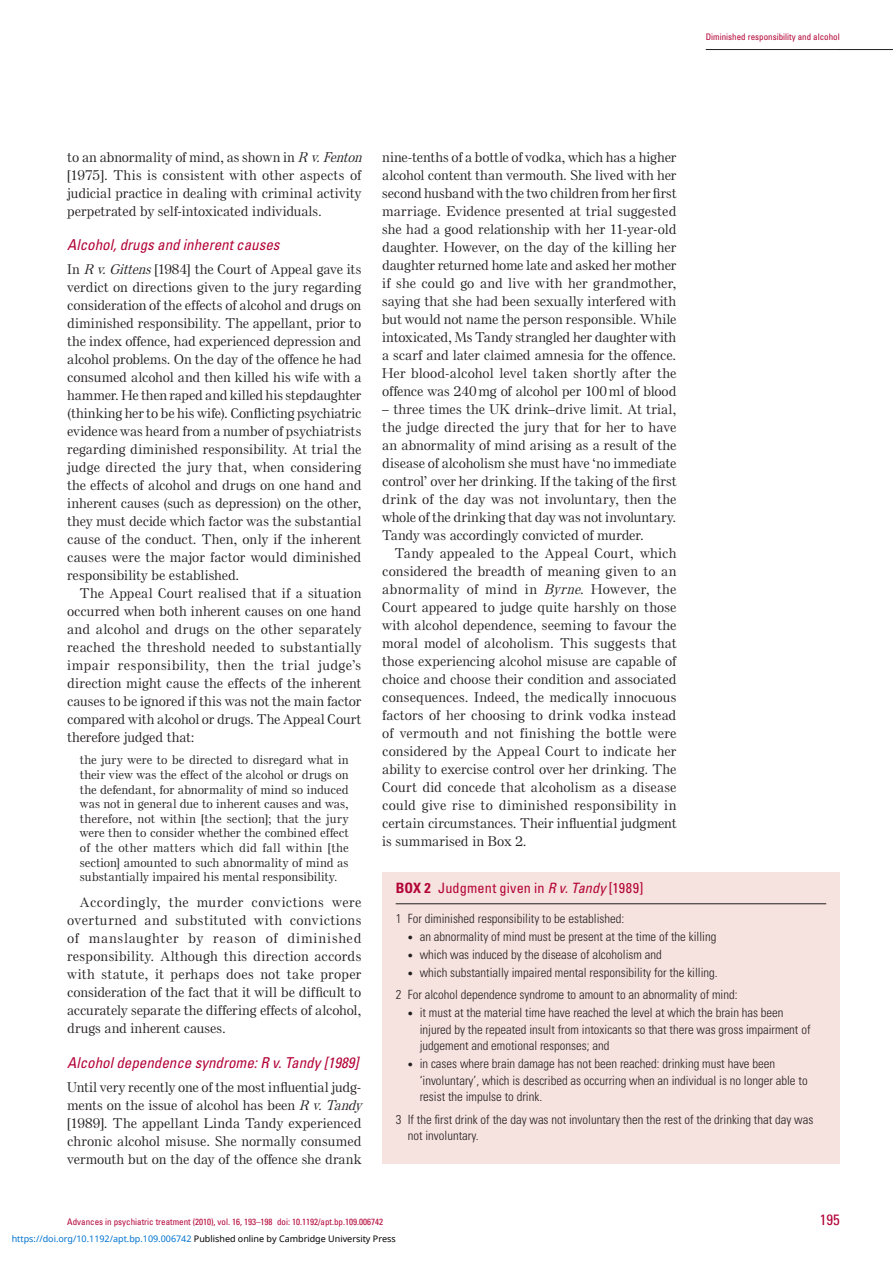
<style>
.page{position:relative;width:893px;height:1263px;background:#fff}
.page>*{position:absolute;margin:0;border:0;box-sizing:border-box;transform-origin:0 0}
.subhead_2{font:italic condensed 15px "Univers LT Std";color:#b30437}
.Folio{font:condensed 15px "Univers LT Std";color:#b30437}
.Box_title{font:condensed 14.25px "Univers LT Std";letter-spacing:.01em;color:#b30437}
._1st_para{font:500 13.5px/18px "Else NPL Std";letter-spacing:.015em;color:#231f20;text-align:justify}
.Body_text{font:500 13.5px/18px "Else NPL Std";letter-spacing:.015em;color:#231f20;text-align:justify}
.box_bullet_list_inde{font:300 condensed 12.75px/16.5px "Univers LT Std";color:#231f20}
.Box_numbered_list{font:300 condensed 12.75px/16.5px "Univers LT Std";color:#231f20}
.Quote__display__case{font:500 12px/14.5px "Else NPL Std";letter-spacing:.02em;color:#231f20;text-align:justify}
.t1{font:9px "Noto Sans";color:#0172cf}
.running_foot_article{font:condensed 9px "Univers LT Std";color:#b30437}
.running_head_article{font:condensed 9px "Univers LT Std";color:#b30437}
.s1{font-style:italic}
.s2{font-weight:700}
.s3{font-family:"Newspaper Pi BT";font-weight:400;font-stretch:normal;font-size:7.5px}
.s4{color:#000}
</style>
<div class="page">
<hr style="left:706px;top:49px;width:134px;height:1px;background:#231f20">
<hr style="left:839px;top:49px;width:54px;height:1px;background:#231f20">
<div style="left:382px;top:872px;width:458px;height:292px;background:#f6e2df"></div>
<hr style="left:396px;top:903px;width:430px;height:1px;background:#231f20">
<p class="running_head_article" style="left:706px;top:31px;width:135px">Diminished responsibility and alcohol</p>
<p class="_1st_para" style="left:67px;top:148px;width:300px;text-align:left">to an abnormality of mind, as shown in <span class="s1">Rv.Fenton </span>[1975]. This is consistent with other aspects of judicial practice in dealing with criminal activity perpetrated by self-intoxicated individuals.</p>
<p class="subhead_2" style="left:67px;top:235px;width:214px">Alcohol, drugs and inherent causes</p>
<p class="_1st_para" style="left:67px;top:260px;width:296px">In <span class="s1">Rv.Gittens</span>[1984] the Court of Appeal gave its verdict on directions given to the jury regarding consideration of the effects of alcohol and drugs on diminished responsibility. The appellant, prior to the index offence, had experienced depression and alcohol problems. On the day of the offence he had consumed alcohol and then killed his wife with a hammer. He then raped and killed his stepdaughter (thinking her to be his wife). Conflicting psychiatric evidence was heard from a number of psychiatrists regarding diminished responsibility. At trial the judge directed the jury that, when considering the effects of alcohol and drugs on one hand and inherent causes (such as depression) on the other, they must decide which factor was the substantial cause of the conduct. Then, only if the inherent causes were the major factor would diminished responsibility be established.</p>
<p class="Body_text" style="left:67px;top:584px;width:295px;text-indent:13px">The Appeal Court realised that if a situation occurred when both inherent causes on one hand and alcohol and drugs on the other separately reached the threshold needed to substantially impair responsibility, then the trial judge’s direction might cause the effects of the inherent causes to be ignored if this was not the main factor compared with alcohol or drugs. The Appeal Court therefore judged that:</p>
<p class="Quote__display__case" style="left:80px;top:753px;width:270px">the jury were to be directed to disregard what in their view was the effect of the alcohol or drugs on the defendant, for abnormality of mind so induced was not in general due to inherent causes and was, therefore, not within [the section]; that the jury were then to consider whether the combined effect of the other matters which did fall within [the section] amounted to such abnormality of mind as substantially impaired his mental responsibility.</p>
<p class="Body_text" style="left:67px;top:894px;width:296px;text-indent:13px">Accordingly, the murder convictions were overturned and substituted with convictions of manslaughter by reason of diminished responsibility. Although this direction accords with statute, it perhaps does not take proper consideration of the fact that it will be difficult to accurately separate the differing effects of alcohol, drugs and inherent causes.</p>
<p class="subhead_2" style="left:67px;top:1053px;width:293px">Alcohol dependence syndrome: R v. Tandy [1989]</p>
<p class="_1st_para" style="left:67px;top:1078px;width:300px;text-align:left">Until very recently one of the most influential judg&shy;ments on the issue of alcohol has been <span class="s1">Rv.Tandy </span>[1989]. The appellant Linda Tandy experienced chronic alcohol misuse. She normally consumed vermouth but on the day of the offence she drank</p>
<p class="_1st_para" style="left:382px;top:148px;width:296px">nine-tenths of a bottle of vodka, which has a higher alcohol content than vermouth. She lived with her second husband with the two children from her first marriage. Evidence presented at trial suggested she had a good relationship with her 11-year-old daughter. However, on the day of the killing her daughter returned home late and asked her mother if she could go and live with her grandmother, saying that she had been sexually interfered with but would not name the person responsible. While intoxicated, Ms Tandy strangled her daughter with a scarf and later claimed amnesia for the offence.<br>Her blood-alcohol level taken shortly after the offence was 240mg of alcohol per 100ml of blood</p>
<p class="_1st_para" style="left:382px;top:400px;width:296px">– three times the UK drink–drive limit. At trial, the judge directed the jury that for her to have an abnormality of mind arising as a result of the disease of alcoholism she must have ‘no immediate control’ over her drinking. If the taking of the first drink of the day was not involuntary, then the whole of the drinking that day was not involuntary.<br>Tandy was accordingly convicted of murder.</p>
<p class="Body_text" style="left:382px;top:544px;width:296px;text-indent:13px">Tandy appealed to the Appeal Court, which considered the breadth of meaning given to an abnormality of mind in <span class="s1">Byrne</span>. However, the Court appeared to judge quite harshly on those with alcohol dependence, seeming to favour the moral model of alcoholism. This suggests that those experiencing alcohol misuse are capable of choice and choose their condition and associated consequences. Indeed, the medically innocuous factors of her choosing to drink vodka instead of vermouth and not finishing the bottle were considered by the Appeal Court to indicate her ability to exercise control over her drinking. The Court did concede that alcoholism as a disease could give rise to diminished responsibility in certain circumstances. Their influential judgment is summarised in Box 2.</p>
<p class="Box_title" style="left:396px;top:879px;width:249px"><span class="s2">Box 2</span> Judgment given in <span class="s1">R v. Tandy</span> [1989]</p>
<p class="Box_numbered_list" style="left:396px;top:910px;width:230px">1 For diminished responsibility to be established:</p>
<p class="box_bullet_list_inde" style="left:408px;top:928px;width:310px"><span class="s3">•</span> an abnormality of mind must be present at the time of the killing</p>
<p class="box_bullet_list_inde" style="left:408px;top:946px;width:256px"><span class="s3">•</span> which was induced by the disease of alcoholism and</p>
<p class="box_bullet_list_inde" style="left:408px;top:964px;width:312px"><span class="s3">•</span> which substantially impaired mental responsibility for the killing.</p>
<p class="Box_numbered_list" style="left:396px;top:986px;width:343px">2 For alcohol dependence syndrome to amount to an abnormality of mind:</p>
<p class="box_bullet_list_inde" style="left:420px;top:1004px;width:392px;text-indent:-12px"><span class="s3">•</span> it must at the material time have reached the level at which the brain has been injured by the repeated insult from intoxicants so that there was gross impairment of judgement and emotional responses; and</p>
<p class="box_bullet_list_inde" style="left:420px;top:1055px;width:389px;text-indent:-12px"><span class="s3">•</span> in cases where brain damage has not been reached: drinking must have been ‘involuntary’, which is described as occurring when an individual is no longer able to resist the impulse to drink.</p>
<p class="Box_numbered_list" style="left:408px;top:1111px;width:407px;text-indent:-12px">3 If the first drink of the day was not involuntary then the rest of the drinking that day was not involuntary.</p>
<p class="running_foot_article" style="left:67px;top:1216px;width:317px">Advances in psychiatric treatment (2010), vol. 16, 193–198 doi: 10.1192/apt.bp.109.006742</p>
<p class="t1" style="left:12px;top:1232px;width:386px">https://doi.org/10.1192/apt.bp.109.006742 <span class="s4">Published online by Cambridge University Press</span></p>
<p class="Folio" style="left:820px;top:1210px;width:21px">195</p>
</div>
